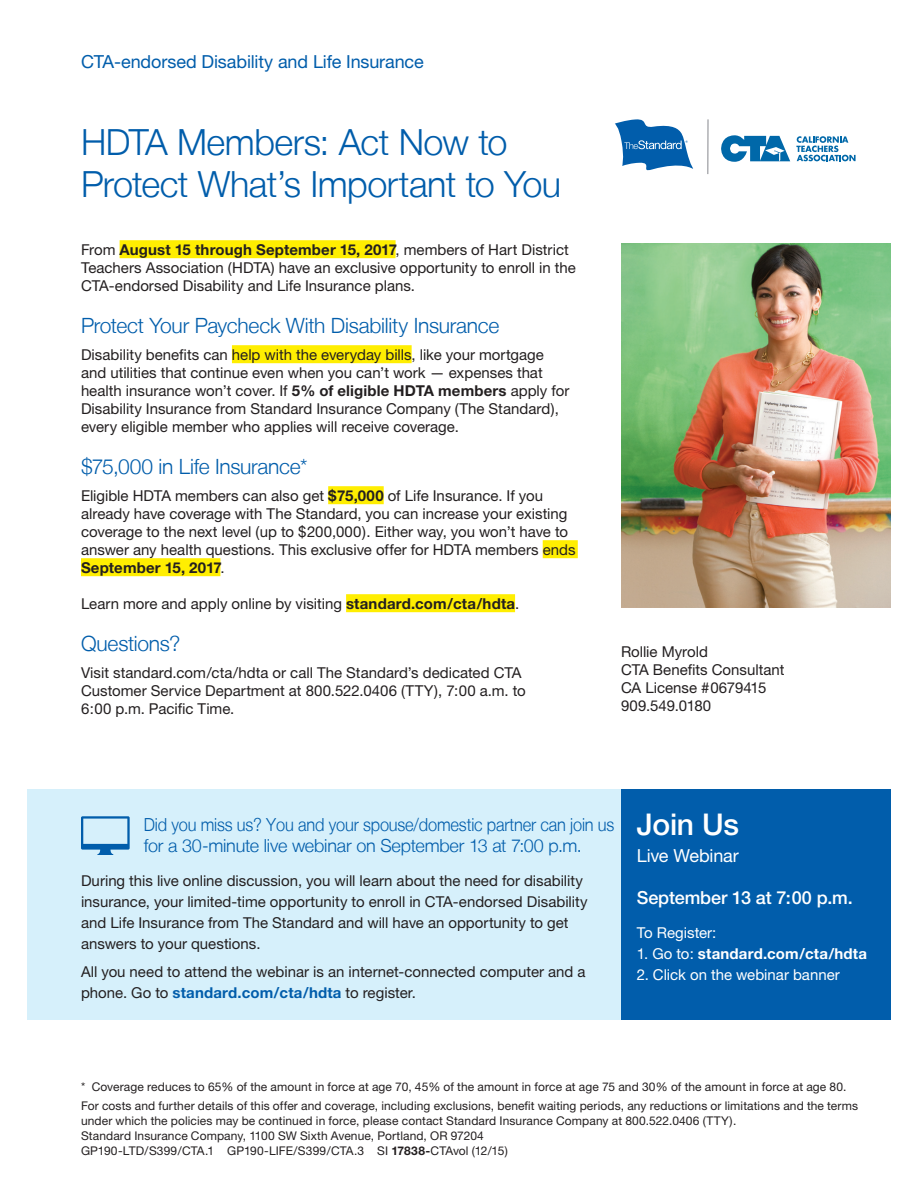
<style>
.page{position:relative;width:918px;height:1188px;background:#fff}
.page>*{position:absolute;margin:0;border:0;box-sizing:border-box;transform-origin:0 0}
.t1{font:300 36px "Helvetica Neue LT";letter-spacing:-.015em;color:#015dab}
.CALLOUT{font:500 30px "Helvetica Neue";letter-spacing:-.01em;color:#fff}
.COPY_SUBHEAD_1st_tie{font:300 21px "Helvetica Neue LT";letter-spacing:-.01em;color:#015dab}
.CALLOUT-2{font:300 18px/21px "Helvetica Neue LT";letter-spacing:-.01em;color:#015dab;scale:.91 1}
.PRODUCT_NAME{font:18px "Helvetica Neue";letter-spacing:-.005em;color:#015dab}
.CALLOUT-3{font:500 18px "Helvetica Neue";letter-spacing:-.005em;color:#fff}
.CALLOUT-4{font:18px "Helvetica Neue";letter-spacing:-.01em;color:#fff}
.COPY{font:15px/18px "Helvetica Neue";color:#231f20}
.CALLOUT-5{font:15px/18px "Helvetica Neue";color:#231f20}
.CALLOUT-6{font:15px "Helvetica Neue";color:#fff}
.CALLOUT-7{font:700 15px "Helvetica Neue";letter-spacing:.01em;color:#fff}
.DISCLAIMER{font:12px/15px "Helvetica Neue";letter-spacing:.01em;color:#231f20}
.TITLE_FORM_NO{font:12px "Helvetica Neue";letter-spacing:.005em;color:#231f20}
.ADDRESS_BLOCK{font:12px "Helvetica Neue";letter-spacing:.01em;color:#231f20}
.s1{font-weight:700}
.s2{font-weight:400}
.s3{font-weight:700;color:#015dab}
</style>
<div class="page">
<div style="left:27px;top:789px;width:602px;height:231px;background:#d6f0fb"></div>
<div style="left:120px;top:240px;width:276px;height:18px;background:#ffee01"></div>
<div style="left:232px;top:345px;width:180px;height:18px;background:#ffee01"></div>
<div style="left:328px;top:486px;width:56px;height:18px;background:#ffee01"></div>
<div style="left:543px;top:540px;width:35px;height:18px;background:#ffee01"></div>
<div style="left:81px;top:558px;width:139px;height:18px;background:#ffee01"></div>
<div style="left:346px;top:594px;width:169px;height:18px;background:#ffee01"></div>
<img style="left:621px;top:243px;width:270px;height:365px">
<svg style="left:721px;top:135px;width:69px;height:27px"></svg>
<svg style="left:796px;top:136px;width:60px;height:25px"></svg>
<svg style="left:615px;top:119px;width:78px;height:51px"></svg>
<hr style="left:707px;top:119px;width:2px;height:55px;background:#a8a9ad">
<div style="left:621px;top:789px;width:270px;height:231px;background:#015dab"></div>
<svg style="left:81px;top:816px;width:49px;height:39px"></svg>
<p class="PRODUCT_NAME" style="left:81px;top:51px;width:344px">CTA-endorsed Disability and Life Insurance</p>
<p class="t1" style="left:81px;top:120px;width:428px">HDTA Members: Act Now to</p>
<p class="t1" style="left:81px;top:162px;width:482px">Protect What’s Important to You</p>
<p class="COPY" style="left:81px;top:241px;width:496px">From <span class="s1">August 15 through September 15, 2017</span>, members of Hart District<br>Teachers Association (HDTA) have an exclusive opportunity to enroll in the<br>CTA-endorsed Disability and Life Insurance plans.</p>
<p class="COPY_SUBHEAD_1st_tie" style="left:81px;top:313px;width:420px">Protect Your Paycheck With Disability Insurance</p>
<p class="COPY" style="left:81px;top:346px;width:490px">Disability benefits can help with the everyday bills, like your mortgage and utilities that continue even when you can’t work — expenses that health insurance won’t cover. If <span class="s1">5% of eligible HDTA members</span> apply for Disability Insurance from Standard Insurance Company (The Standard), every eligible member who applies will receive coverage.</p>
<p class="COPY_SUBHEAD_1st_tie" style="left:81px;top:454px;width:228px">$75,000 in Life Insurance*</p>
<p class="COPY" style="left:81px;top:487px;width:496px">Eligible HDTA members can also get <span class="s1">$75,000</span> of Life Insurance. If you already have coverage with The Standard, you can increase your existing coverage to the next level (up to $200,000). Either way, you won’t have to answer any health questions. This exclusive offer for HDTA members ends <span class="s1">September 15, 2017</span>.</p>
<p class="COPY" style="left:81px;top:595px;width:440px">Learn more and apply online by visiting <span class="s1">standard.com/cta/hdta</span>.</p>
<p class="COPY_SUBHEAD_1st_tie" style="left:81px;top:631px;width:101px">Questions?</p>
<p class="CALLOUT-5" style="left:81px;top:664px;width:446px">Visit standard.com/cta/hdta or call The Standard’s dedicated CTA<br>Customer Service Department at 800.522.0406 (TTY), 7:00 a.m. to</p>
<p class="CALLOUT-5" style="left:81px;top:700px;width:155px">6:00 p.m. Pacific Time.</p>
<p class="CALLOUT-5" style="left:621px;top:642px;width:165px">Rollie Myrold<br>CTA Benefits Consultant<br>CA License #0679415<br>909.549.0180</p>
<p class="CALLOUT-2" style="left:144px;top:813px;width:519px">Did you miss us? You and your spouse/domestic partner can join us for a 30-minute live webinar on September 13 at 7:00 p.m.</p>
<p class="CALLOUT" style="left:637px;top:806px;width:104px">Join Us</p>
<p class="CALLOUT-4" style="left:637px;top:845px;width:104px">Live Webinar</p>
<p class="CALLOUT-3" style="left:637px;top:886px;width:217px">September 13 at 7:00 p.m.</p>
<p class="CALLOUT-6" style="left:637px;top:924px;width:81px">To Register:</p>
<p class="CALLOUT-7" style="left:637px;top:945px;width:232px"><span class="s2">1. Go to:</span> standard.com/cta/hdta</p>
<p class="CALLOUT-6" style="left:637px;top:966px;width:205px">2. Click on the webinar banner</p>
<p class="CALLOUT-5" style="left:81px;top:870px;width:508px;line-height:21px">During this live online discussion, you will learn about the need for disability insurance, your limited-time opportunity to enroll in CTA-endorsed Disability and Life Insurance from The Standard and will have an opportunity to get answers to your questions.</p>
<p class="CALLOUT-5" style="left:81px;top:961px;width:506px;line-height:21px">All you need to attend the webinar is an internet-connected computer and a phone. Go to <span class="s3">standard.com/cta/hdta</span> to register.</p>
<p class="DISCLAIMER" style="left:81px;top:1079px;width:767px">* Coverage reduces to 65% of the amount in force at age 70, 45% of the amount in force at age 75 and 30% of the amount in force at age 80.</p>
<p class="DISCLAIMER" style="left:81px;top:1098px;width:779px">For costs and further details of this offer and coverage, including exclusions, benefit waiting periods, any reductions or limitations and the terms under which the policies may be continued in force, please contact Standard Insurance Company at 800.522.0406 (TTY).</p>
<p class="ADDRESS_BLOCK" style="left:81px;top:1129px;width:404px">Standard Insurance Company, 1100 SW Sixth Avenue, Portland, OR 97204</p>
<p class="TITLE_FORM_NO" style="left:81px;top:1144px;width:428px">GP190-LTD/S399/CTA.1 GP190-LIFE/S399/CTA.3 SI <span class="s1">17838-</span>CTAvol (12/15)</p>
</div>
